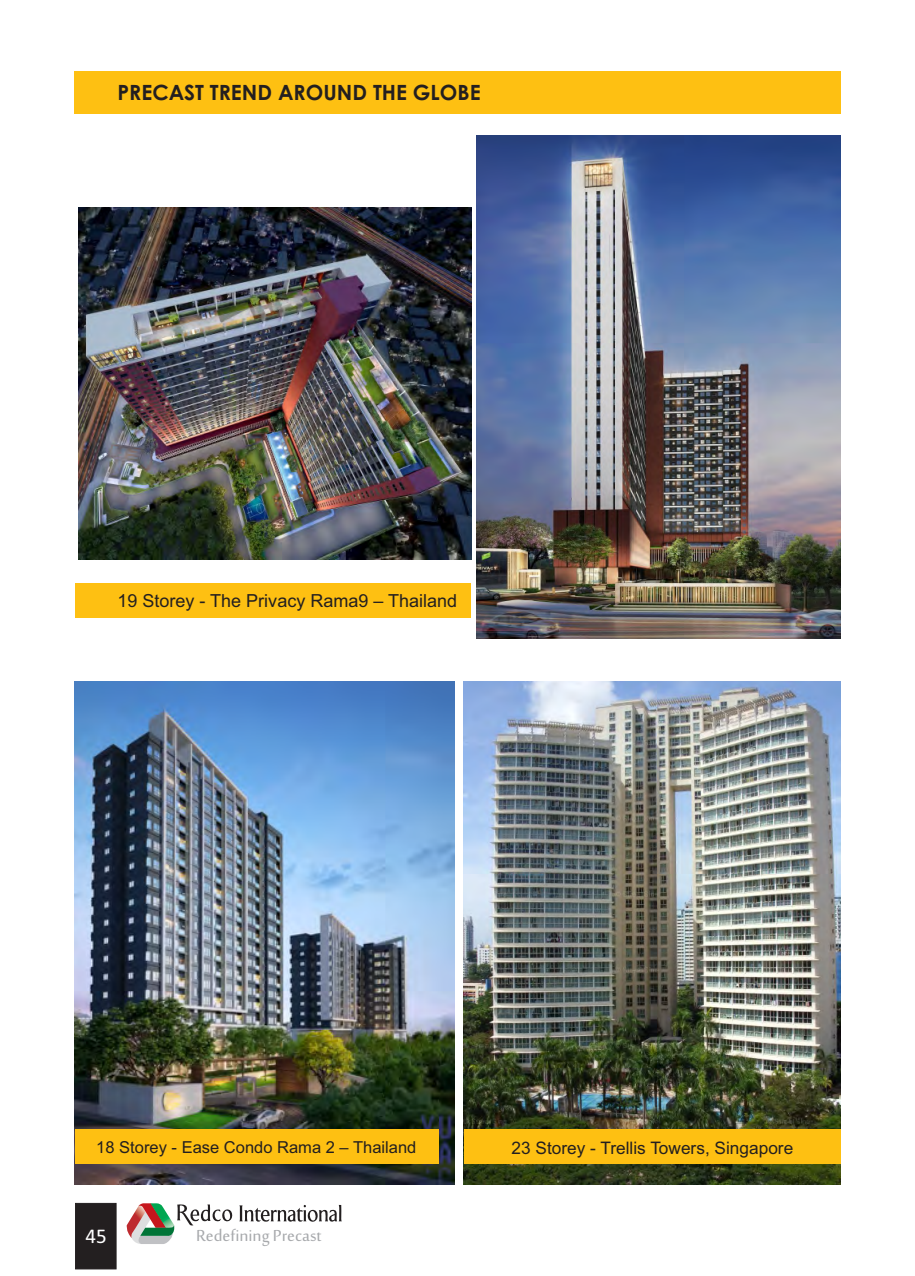
<style>
.page{position:relative;width:915px;height:1276px;background:#fff}
.page>*{position:absolute;margin:0;border:0;box-sizing:border-box;transform-origin:0 0}
.t1{font:22.05px "Sakkal Majalla";color:#a7a9ac}
.t2{font:700 21px "Century Gothic";color:#231f20}
.t3{font:21px "Calibri";color:#fff}
.t4{font:18px "Arial";color:#231f20}
.t5{font:17.25px "Arial";color:#231f20}
.t6{font:16.5px "Arial";color:#231f20}
</style>
<div class="page">
<img style="left:75px;top:681px;width:379px;height:503px">
<img style="left:463px;top:681px;width:377px;height:503px">
<div style="left:463px;top:1129px;width:377px;height:34px;background:#fec012"></div>
<img style="left:476px;top:136px;width:364px;height:502px">
<img style="left:78px;top:208px;width:393px;height:352px">
<div style="left:75px;top:72px;width:765px;height:42px;background:#fec012"></div>
<div style="left:75px;top:583px;width:395px;height:34px;background:#fec012"></div>
<div style="left:75px;top:1129px;width:363px;height:34px;background:#fec012"></div>
<div style="left:75px;top:1203px;width:41px;height:66px;background:#231f20"></div>
<svg style="left:126px;top:1203px;width:215px;height:41px"></svg>
<p class="t2" style="left:117px;top:84px;width:364px">PRECAST TREND AROUND THE GLOBE</p>
<p class="t4" style="left:117px;top:594px;width:341px">19 Storey - The Privacy Rama9 – Thailand</p>
<p class="t6" style="left:96px;top:1141px;width:321px">18 Storey - Ease Condo Rama 2 – Thailand</p>
<p class="t5" style="left:511px;top:1141px;width:283px">23 Storey - Trellis Towers, Singapore</p>
<p class="t3" style="left:85px;top:1227px;width:23px">45</p>
<p class="t1" style="left:196px;top:1226px;width:127px">Redefining Precast</p>
</div>
